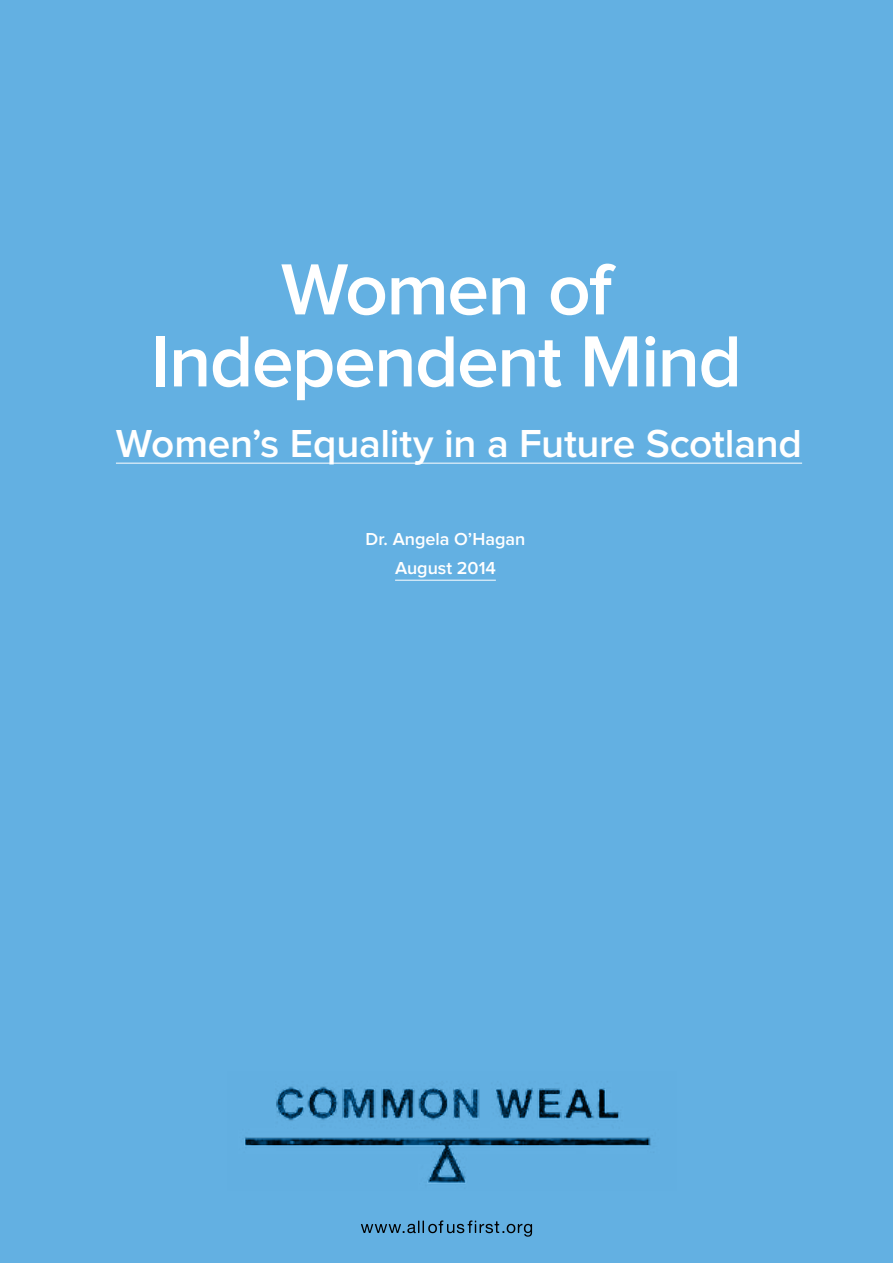
<style>
.page{position:relative;width:893px;height:1263px;background:#63b0e2}
.page>*{position:absolute;margin:0;border:0;box-sizing:border-box;transform-origin:0 0}
.t1{font:600 75px/72px "Proxima Nova";letter-spacing:-.02em;color:#fff;text-align:center}
.t2{font:600 40.5px "Proxima Nova";letter-spacing:-.005em;color:#fff}
.t3{font:600 18px/29.5px "Proxima Nova";color:#fff;text-align:center}
</style>
<div class="page">
<svg style="left:361px;top:1220px;width:171px;height:17px"></svg>
<img style="left:244px;top:1084px;width:407px;height:100px">
<hr style="left:116px;top:463px;width:686px;height:1px;background:#fff">
<hr style="left:395px;top:580px;width:101px;height:1px;background:#fff">
<h1 class="t1" style="left:151px;top:257px;width:593px">Women of<br>Independent Mind</h1>
<p class="t2" style="left:116px;top:425px;width:688px">Women’s Equality in a Future Scotland</p>
<p class="t3" style="left:365px;top:525px;width:161px">Dr. Angela O’Hagan<br>August 2014</p>
</div>
